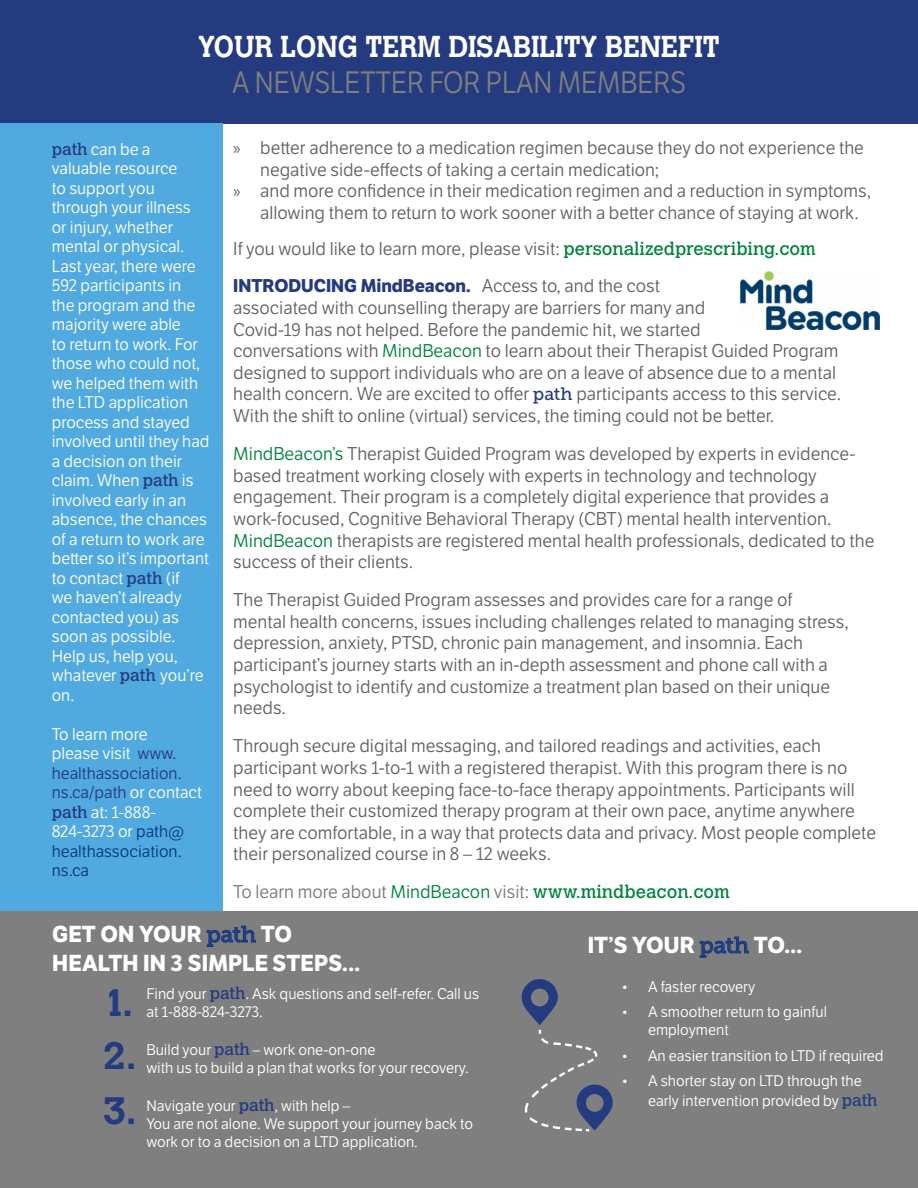
<style>
.page{position:relative;width:918px;height:1188px;background:#fff}
.page>*{position:absolute;margin:0;border:0;box-sizing:border-box;transform-origin:0 0}
.t1{font:700 37.8px "Calvert MT Std";color:#243b7f}
.t2{font:700 30px "Calvert MT Std";color:#fff;scale:.9 1}
.t3{font:30px "Etica 24 h";color:#7f7f7f;scale:.9 1}
.t4{font:700 22.5px/28.5px "Etica 24 h";letter-spacing:.005em;color:#fff}
.t5{font:18px/21.6px "Etica 24 h";color:#636366}
.t6{font:18px "Etica 24 h";color:#797b7e}
.t7{font:16.5px/19.5px "Etica 24 h";color:#fff}
.t8{font:15px/18px "Etica 24 h";color:#fff}
.s1{font-family:"Calvert MT Std";color:#243b7f}
.s2{color:#243b7f}
.s3{color:#083981}
.s4{font-family:"Myriad Pro"}
.s5{font-family:"Calvert MT Std";color:#00843d}
.s6{font-weight:700;color:#243b7f}
.s7{color:#00853f}
.s8{font-family:"Museo Slab 500";color:#243b7f}
.s9{color:#00843d}
.s10{font-family:"Museo Slab 500";font-weight:400;color:#083981}
.s11{font-family:"Calvert MT Std";font-size:16.5px;color:#243b7f}
</style>
<div class="page">
<div style="left:0;top:911px;width:918px;height:277px;background:#7f7f7f"></div>
<div style="left:0;top:0;width:918px;height:124px;background:#243b7f"></div>
<svg style="left:522px;top:979px;width:91px;height:152px"></svg>
<div style="left:0;top:124px;width:222px;height:787px;background:#51aadf"></div>
<img style="left:740px;top:272px;width:139px;height:57px">
<p class="t2" style="left:198px;top:27px;width:581px">YOUR LONG TERM DISABILITY BENEFIT</p>
<p class="t3" style="left:232px;top:65px;width:506px">A NEWSLETTER FOR PLAN MEMBERS</p>
<p class="t7" style="left:52px;top:140px;width:159px"><span class="s1">path</span> can be a valuable resource<br>to support you through your illness or injury, whether mental or physical.<br>Last year, there were<br>592 participants in<br>the program and the majority were able<br>to return to work. For those who could not, we helped them with the LTD application process and stayed involved until they had a decision on their claim. When <span class="s1">path</span> is involved early in an absence, the chances of a return to work are better so it’s important to contact <span class="s1">path</span> (if<br>we haven’t already contacted you) as soon as possible.<br>Help us, help you, whatever <span class="s1">path</span> you’re on.</p>
<p class="t7" style="left:52px;top:725px;width:152px">To learn more<br>please visit <span class="s2">www. healthassociation. ns.ca/path</span> or contact <span class="s1">path</span> at: 1-888-<br>824-3273 or <span class="s3">path@ healthassociation. ns.ca</span></p>
<p class="t5" style="left:260px;top:137px;width:605px;text-indent:-27px"><span class="s4">»</span> better adherence to a medication regimen because they do not experience the negative side-effects of taking a certain medication;</p>
<p class="t5" style="left:260px;top:181px;width:612px;text-indent:-27px"><span class="s4">»</span> and more confidence in their medication regimen and a reduction in symptoms, allowing them to return to work sooner with a better chance of staying at work.</p>
<p class="t5" style="left:233px;top:239px;width:584px">If you would like to learn more, please visit: <span class="s5">personalizedprescribing.com</span></p>
<p class="t5" style="left:233px;top:276px;width:610px"><span class="s6">INTRODUCING MindBeacon.</span> Access to, and the cost<br>associated with counselling therapy are barriers for many and<br>Covid-19 has not helped. Before the pandemic hit, we started<br>conversations with <span class="s7">MindBeacon</span> to learn about their Therapist Guided Program designed to support individuals who are on a leave of absence due to a mental health concern. We are excited to offer <span class="s8">path</span> participants access to this service.<br>With the shift to online (virtual) services, the timing could not be better.</p>
<p class="t5" style="left:233px;top:444px;width:643px"><span class="s7">MindBeacon’s</span> Therapist Guided Program was developed by experts in evidence&shy;based treatment working closely with experts in technology and technology engagement. Their program is a completely digital experience that provides a work-focused, Cognitive Behavioral Therapy (CBT) mental health intervention.<br><span class="s7">MindBeacon</span> therapists are registered mental health professionals, dedicated to the success of their clients.</p>
<p class="t5" style="left:233px;top:590px;width:617px">The Therapist Guided Program assesses and provides care for a range of mental health concerns, issues including challenges related to managing stress, depression, anxiety, PTSD, chronic pain management, and insomnia. Each participant’s journey starts with an in-depth assessment and phone call with a psychologist to identify and customize a treatment plan based on their unique needs.</p>
<p class="t5" style="left:233px;top:736px;width:644px">Through secure digital messaging, and tailored readings and activities, each participant works 1-to-1 with a registered therapist. With this program there is no need to worry about keeping face-to-face therapy appointments. Participants will complete their customized therapy program at their own pace, anytime anywhere they are comfortable, in a way that protects data and privacy. Most people complete their personalized course in 8 – 12 weeks.</p>
<p class="t6" style="left:233px;top:882px;width:498px">To learn more about <span class="s9">MindBeacon</span> visit: <span class="s5">www.mindbeacon.com</span></p>
<p class="t4" style="left:52px;top:920px;width:309px">GET ON YOUR <span class="s10">path</span> TO<br>HEALTH IN 3 SIMPLE STEPS...</p>
<p class="t1" style="left:103px;top:979px;width:32px">1.</p>
<p class="t1" style="left:103px;top:1032px;width:36px">2.</p>
<p class="t1" style="left:103px;top:1086px;width:36px">3.</p>
<p class="t8" style="left:146px;top:985px;width:334px">Find your <span class="s11">path</span>. Ask questions and self-refer. Call us at 1-888-824-3273.</p>
<p class="t8" style="left:146px;top:1041px;width:231px">Build your <span class="s11">path</span> – work one-on-one</p>
<p class="t8" style="left:146px;top:1059px;width:324px">with us to build a plan that works for your recovery.</p>
<p class="t8" style="left:146px;top:1097px;width:205px">Navigate your <span class="s11">path</span>, with help –</p>
<p class="t8" style="left:146px;top:1115px;width:328px">You are not alone. We support your journey back to work or to a decision on a LTD application.</p>
<p class="t4" style="left:588px;top:931px;width:216px">IT’S YOUR <span class="s10">path</span> TO...</p>
<p class="t8" style="left:621px;top:978px;width:136px">• A faster recovery</p>
<p class="t8" style="left:648px;top:1004px;width:181px;text-indent:-27px">• A smoother return to gainful employment</p>
<p class="t8" style="left:621px;top:1047px;width:264px">• An easier transition to LTD if required</p>
<p class="t8" style="left:648px;top:1072px;width:231px;line-height:19.8px;text-indent:-27px">• A shorter stay on LTD through the early intervention provided by <span class="s11">path</span></p>
</div>
